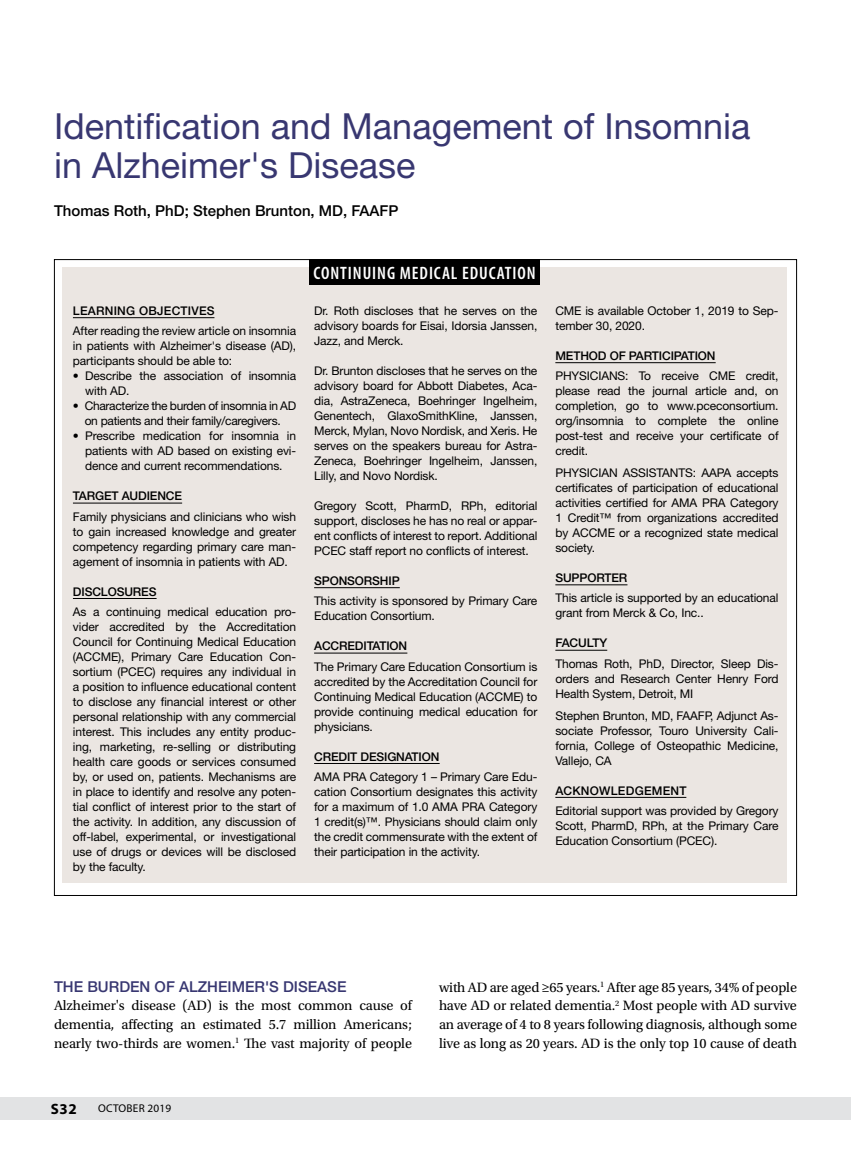
<style>
.page{position:relative;width:851px;height:1161px;background:#fff}
.page>*{position:absolute;margin:0;border:0;box-sizing:border-box;transform-origin:0 0}
.t1{font:36px/39px "Helvetica Neue LT Std";color:#383771}
.t2{font:600 condensed 18px "Myriad Pro";letter-spacing:.05em;color:#fff}
.t3{font:500 15px "Helvetica Neue LT Std";color:#000}
.t4{font:500 15px "Helvetica Neue LT Std";color:#383771}
.t5{font:700 15px "Myriad Pro";color:#000}
.t6{font:14.25px/18.8px "Utopia Std";letter-spacing:-.01em;color:#000;text-align:justify}
.t7{font:12px/15px "Helvetica Neue LT Std";letter-spacing:-.01em;color:#000;text-align:justify}
.t8{font:500 12px "Helvetica Neue LT Std";letter-spacing:-.01em;color:#000}
.t9{font:500 12px "Helvetica Neue LT Std";letter-spacing:.02em;color:#000}
.t10{font:11.25px "Myriad Pro";letter-spacing:.02em;color:#000}
</style>
<div class="page">
<div style="left:0;top:1097px;width:850px;height:22px;background:#e2e3e4"></div>
<div style="left:62px;top:267px;width:724px;height:616px;background:#ebe6e2"></div>
<div style="left:309px;top:259px;width:231px;height:25px;background:#000"></div>
<hr style="left:73px;top:317px;width:141px;height:1px;background:#000">
<hr style="left:73px;top:503px;width:109px;height:1px;background:#000">
<hr style="left:73px;top:598px;width:83px;height:1px;background:#000">
<hr style="left:314px;top:587px;width:86px;height:1px;background:#000">
<hr style="left:314px;top:653px;width:93px;height:1px;background:#000">
<hr style="left:314px;top:763px;width:125px;height:1px;background:#000">
<hr style="left:555px;top:362px;width:160px;height:1px;background:#000">
<hr style="left:555px;top:584px;width:72px;height:1px;background:#000">
<hr style="left:555px;top:650px;width:52px;height:1px;background:#000">
<hr style="left:555px;top:797px;width:131px;height:1px;background:#000">
<h1 class="t1" style="left:54px;top:106px;width:698px">Identification and Management of Insomnia in Alzheimer's Disease</h1>
<p class="t3" style="left:54px;top:202px;width:346px">Thomas Roth, PhD; Stephen Brunton, MD, FAAFP</p>
<p class="t9" style="left:73px;top:303px;width:143px">LEARNING OBJECTIVES</p>
<p class="t7" style="left:73px;top:323px;width:225px">After reading the review article on insomnia in patients with Alzheimer's disease (AD), participants should be able to:</p>
<p class="t7" style="left:85px;top:368px;width:212px;text-indent:-12px">• Describe the association of insomnia with AD.</p>
<p class="t7" style="left:73px;top:398px;width:225px;text-align:center">• Characterize the burden of insomnia in AD on patients and their family/caregivers.</p>
<p class="t7" style="left:85px;top:428px;width:212px;text-indent:-12px">• Prescribe medication for insomnia in patients with AD based on existing evi&shy;dence and current recommendations.</p>
<p class="t8" style="left:73px;top:489px;width:111px">TARGET AUDIENCE</p>
<p class="t7" style="left:73px;top:509px;width:225px">Family physicians and clinicians who wish to gain increased knowledge and greater competency regarding primary care man&shy;agement of insomnia in patients with AD.</p>
<p class="t8" style="left:73px;top:584px;width:85px">DISCLOSURES</p>
<p class="t7" style="left:73px;top:604px;width:225px">As a continuing medical education pro&shy;vider accredited by the Accreditation Council for Continuing Medical Education (ACCME), Primary Care Education Con&shy;sortium (PCEC) requires any individual in a position to influence educational content to disclose any financial interest or other personal relationship with any commercial interest. This includes any entity produc&shy;ing, marketing, re-selling or distributing health care goods or services consumed by, or used on, patients. Mechanisms are in place to identify and resolve any poten&shy;tial conflict of interest prior to the start of the activity. In addition, any discussion of off-label, experimental, or investigational use of drugs or devices will be disclosed by the faculty.</p>
<h2 class="t2" style="left:313px;top:262px;width:223px">CONTINUING MEDICAL EDUCATION</h2>
<p class="t7" style="left:314px;top:303px;width:225px">Dr. Roth discloses that he serves on the advisory boards for Eisai, Idorsia Janssen, Jazz, and Merck.</p>
<p class="t7" style="left:314px;top:363px;width:225px">Dr. Brunton discloses that he serves on the advisory board for Abbott Diabetes, Aca&shy;dia, AstraZeneca, Boehringer Ingelheim, Genentech, GlaxoSmithKline, Janssen, Merck, Mylan, Novo Nordisk, and Xeris. He serves on the speakers bureau for Astra-Zeneca, Boehringer Ingelheim, Janssen, Lilly, and Novo Nordisk.</p>
<p class="t7" style="left:314px;top:498px;width:225px">Gregory Scott, PharmD, RPh, editorial support, discloses he has no real or appar&shy;ent conflicts of interest to report. Additional PCEC staff report no conflicts of interest.</p>
<p class="t8" style="left:314px;top:573px;width:87px">SPONSORSHIP</p>
<p class="t7" style="left:314px;top:593px;width:225px">This activity is sponsored by Primary Care<br>Education Consortium.</p>
<p class="t8" style="left:314px;top:639px;width:95px">ACCREDITATION</p>
<p class="t7" style="left:314px;top:659px;width:225px">The Primary Care Education Consortium is accredited by the Accreditation Council for Continuing Medical Education (ACCME) to provide continuing medical education for physicians.</p>
<p class="t8" style="left:314px;top:749px;width:127px">CREDIT DESIGNATION</p>
<p class="t7" style="left:314px;top:769px;width:225px">AMA PRA Category 1 – Primary Care Edu&shy;cation Consortium designates this activity for a maximum of 1.0 AMA PRA Category 1 credit(s)™. Physicians should claim only the credit commensurate with the extent of their participation in the activity.</p>
<p class="t7" style="left:555px;top:303px;width:225px">CME is available October 1, 2019 to Sep&shy;tember 30, 2020.</p>
<p class="t8" style="left:555px;top:348px;width:162px">METHOD OF PARTICIPATION</p>
<p class="t7" style="left:555px;top:368px;width:225px">PHYSICIANS: To receive CME credit, please read the journal article and, on completion, go to www.pceconsortium. org/insomnia to complete the online post-test and receive your certificate of credit.</p>
<p class="t7" style="left:555px;top:465px;width:225px">PHYSICIAN ASSISTANTS: AAPA accepts certificates of participation of educational activities certified for AMA PRA Category 1 Credit™ from organizations accredited by ACCME or a recognized state medical society.</p>
<p class="t8" style="left:555px;top:571px;width:73px">SUPPORTER</p>
<p class="t7" style="left:555px;top:591px;width:225px">This article is supported by an educational grant from Merck &amp; Co, Inc..</p>
<p class="t8" style="left:555px;top:636px;width:53px">FACULTY</p>
<p class="t7" style="left:555px;top:656px;width:225px">Thomas Roth, PhD, Director, Sleep Dis&shy;orders and Research Center Henry Ford Health System, Detroit, MI</p>
<p class="t7" style="left:555px;top:708px;width:225px">Stephen Brunton, MD, FAAFP, Adjunct As&shy;sociate Professor, Touro University Cali&shy;fornia, College of Osteopathic Medicine, Vallejo, CA</p>
<p class="t9" style="left:555px;top:783px;width:133px">ACKNOWLEDGEMENT</p>
<p class="t7" style="left:555px;top:803px;width:225px">Editorial support was provided by Gregory Scott, PharmD, RPh, at the Primary Care Education Consortium (PCEC).</p>
<p class="t4" style="left:54px;top:977px;width:294px">THE BURDEN OF ALZHEIMER'S DISEASE</p>
<p class="t6" style="left:54px;top:997px;width:359px">Alzheimer's disease (AD) is the most common cause of dementia, affecting an estimated 5.7 million Americans; nearly two-thirds are women.<sup>1</sup> The vast majority of people</p>
<p class="t5" style="left:51px;top:1099px;width:27px">S32</p>
<p class="t10" style="left:98px;top:1102px;width:75px">OCTOBER 2019</p>
<p class="t10" style="left:92px;top:1102px;width:75px">OCTOBER 2019</p>
<p class="t6" style="left:439px;top:978px;width:359px">with AD are aged ≥65 years.<sup>1</sup> After age 85 years, 34% of people have AD or related dementia.<sup>2</sup> Most people with AD survive an average of 4 to 8 years following diagnosis, although some live as long as 20 years. AD is the only top 10 cause of death</p>
</div>
